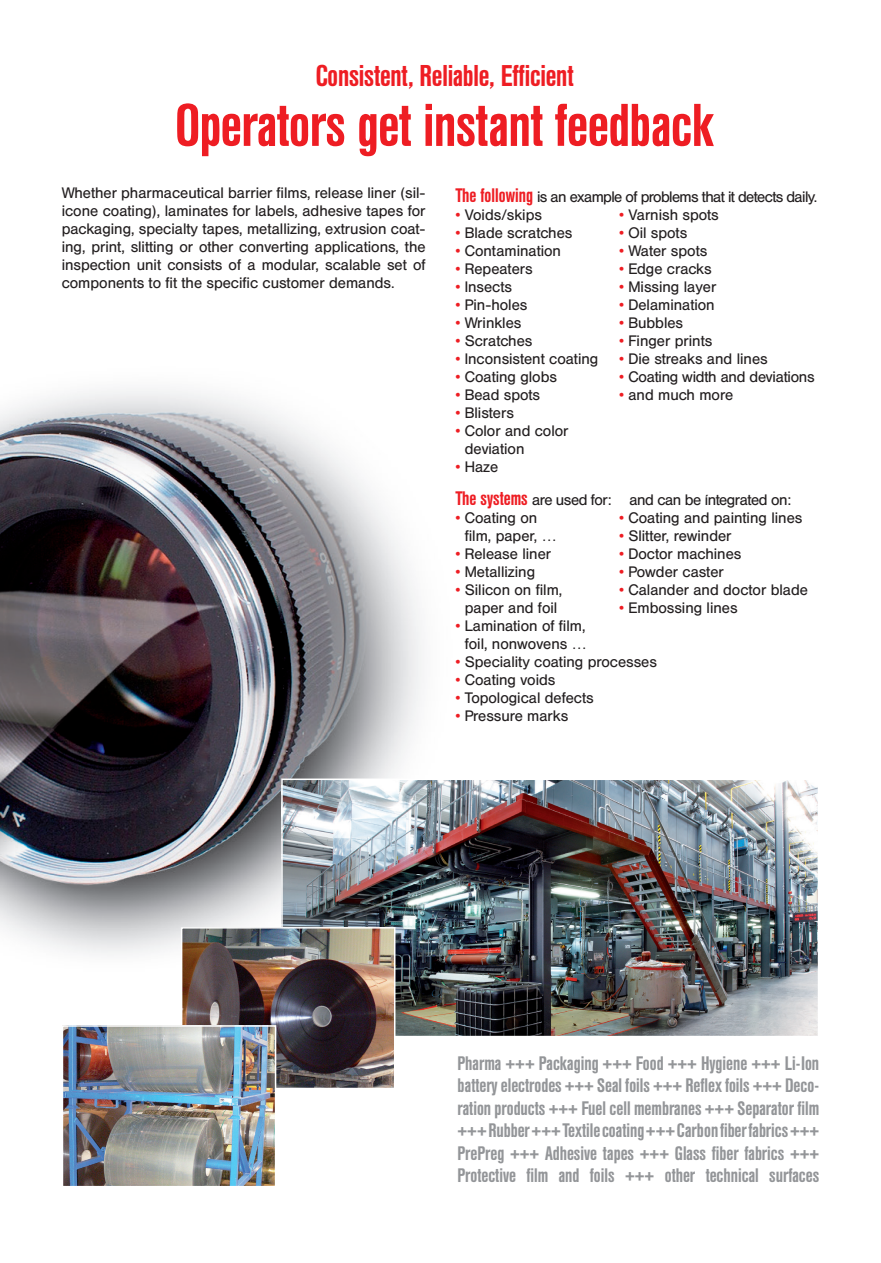
<style>
.page{position:relative;width:881px;height:1263px;background:#fff}
.page>*{position:absolute;margin:0;border:0;box-sizing:border-box;transform-origin:0 0}
.t1{font:500 60px "Helvetica Con BQ";letter-spacing:-.005em;color:#ee1d23}
.t2{font:500 30px "Helvetica Con BQ";letter-spacing:-.005em;color:#ee1d23}
.t3{font:500 19.5px/22.5px "Helvetica Con BQ";color:#939598;text-align:justify}
.t4{font:15px/18px "Helvetica BQ";color:#231f20;text-align:justify}
.t5{font:15px "Helvetica BQ";letter-spacing:-.04em;color:#231f20}
.t6{font:15px "Helvetica BQ";letter-spacing:-.03em;color:#231f20}
.s1{font-family:"Helvetica Con BQ";font-weight:500;font-size:19.5px;color:#ee1d23}
.s2{color:#ee1d23}
</style>
<div class="page">
<img style="left:0;top:389px;width:422px;height:566px">
<img style="left:284px;top:781px;width:532px;height:253px">
<div style="left:281px;top:778px;width:538px;height:259px;border:2px solid #fff"></div>
<img style="left:184px;top:930px;width:208px;height:156px">
<div style="left:181px;top:927px;width:214px;height:162px;border:2px solid #fff"></div>
<img style="left:65px;top:1028px;width:208px;height:156px">
<div style="left:62px;top:1025px;width:214px;height:162px;border:2px solid #fff"></div>
<h2 class="t2" style="left:316px;top:59px;width:259px">Consistent, Reliable, Efficient</h2>
<h1 class="t1" style="left:175px;top:93px;width:540px">Operators get instant feedback</h1>
<p class="t4" style="left:62px;top:184px;width:365px">Whether pharmaceutical barrier films, release liner (sil&shy;icone coating), laminates for labels, adhesive tapes for packaging, specialty tapes, metallizing, extrusion coat&shy;ing, print, slitting or other converting applications, the inspection unit consists of a modular, scalable set of components to fit the specific customer demands.</p>
<p class="t5" style="left:455px;top:188px;width:363px"><span class="s1">The following</span> is an example of problems that it detects daily.</p>
<p class="t4" style="left:455px;top:206px;width:88px"><span class="s2">•</span> Voids/skips</p>
<p class="t4" style="left:618px;top:206px;width:101px"><span class="s2">•</span> Varnish spots</p>
<p class="t4" style="left:455px;top:224px;width:118px"><span class="s2">•</span> Blade scratches</p>
<p class="t4" style="left:618px;top:224px;width:70px"><span class="s2">•</span> Oil spots</p>
<p class="t4" style="left:455px;top:242px;width:107px"><span class="s2">•</span> Contamination</p>
<p class="t4" style="left:618px;top:242px;width:90px"><span class="s2">•</span> Water spots</p>
<p class="t4" style="left:455px;top:260px;width:79px"><span class="s2">•</span> Repeaters</p>
<p class="t4" style="left:618px;top:260px;width:94px"><span class="s2">•</span> Edge cracks</p>
<p class="t4" style="left:455px;top:278px;width:58px"><span class="s2">•</span> Insects</p>
<p class="t4" style="left:618px;top:278px;width:99px"><span class="s2">•</span> Missing layer</p>
<p class="t4" style="left:455px;top:296px;width:73px"><span class="s2">•</span> Pin-holes</p>
<p class="t4" style="left:618px;top:296px;width:97px"><span class="s2">•</span> Delamination</p>
<p class="t4" style="left:455px;top:314px;width:67px"><span class="s2">•</span> Wrinkles</p>
<p class="t4" style="left:618px;top:314px;width:66px"><span class="s2">•</span> Bubbles</p>
<p class="t4" style="left:455px;top:332px;width:78px"><span class="s2">•</span> Scratches</p>
<p class="t4" style="left:618px;top:332px;width:95px"><span class="s2">•</span> Finger prints</p>
<p class="t4" style="left:455px;top:350px;width:144px"><span class="s2">•</span> Inconsistent coating</p>
<p class="t4" style="left:618px;top:350px;width:150px"><span class="s2">•</span> Die streaks and lines</p>
<p class="t4" style="left:455px;top:368px;width:103px"><span class="s2">•</span> Coating globs</p>
<p class="t4" style="left:618px;top:368px;width:197px"><span class="s2">•</span> Coating width and deviations</p>
<p class="t4" style="left:455px;top:386px;width:86px"><span class="s2">•</span> Bead spots</p>
<p class="t4" style="left:618px;top:386px;width:116px"><span class="s2">•</span> and much more</p>
<p class="t4" style="left:455px;top:404px;width:60px"><span class="s2">•</span> Blisters</p>
<p class="t4" style="left:464px;top:422px;width:105px;text-indent:-9px"><span class="s2">•</span> Color and color deviation</p>
<p class="t4" style="left:455px;top:458px;width:44px"><span class="s2">•</span> Haze</p>
<p class="t6" style="left:455px;top:491px;width:337px"><span class="s1">The systems</span> are used for: and can be íntegrated on:</p>
<p class="t4" style="left:455px;top:509px;width:83px"><span class="s2">•</span> Coating on</p>
<p class="t4" style="left:618px;top:509px;width:185px"><span class="s2">•</span> Coating and painting lines</p>
<p class="t4" style="left:464px;top:527px;width:93px">film, paper, …</p>
<p class="t4" style="left:618px;top:527px;width:114px"><span class="s2">•</span> Slitter, rewinder</p>
<p class="t4" style="left:455px;top:545px;width:97px"><span class="s2">•</span> Release liner</p>
<p class="t4" style="left:618px;top:545px;width:124px"><span class="s2">•</span> Doctor machines</p>
<p class="t4" style="left:455px;top:563px;width:81px"><span class="s2">•</span> Metallizing</p>
<p class="t4" style="left:618px;top:563px;width:106px"><span class="s2">•</span> Powder caster</p>
<p class="t4" style="left:455px;top:581px;width:108px"><span class="s2">•</span> Silicon on film,</p>
<p class="t4" style="left:618px;top:581px;width:190px"><span class="s2">•</span> Calander and doctor blade</p>
<p class="t4" style="left:464px;top:599px;width:94px">paper and foil</p>
<p class="t4" style="left:618px;top:599px;width:120px"><span class="s2">•</span> Embossing lines</p>
<p class="t4" style="left:455px;top:617px;width:133px;text-align:right"><span class="s2">•</span> Lamination of film, foil, nonwovens …</p>
<p class="t4" style="left:455px;top:653px;width:203px"><span class="s2">•</span> Speciality coating processes</p>
<p class="t4" style="left:455px;top:671px;width:101px"><span class="s2">•</span> Coating voids</p>
<p class="t4" style="left:455px;top:689px;width:140px"><span class="s2">•</span> Topological defects</p>
<p class="t4" style="left:455px;top:707px;width:114px"><span class="s2">•</span> Pressure marks</p>
<p class="t3" style="left:457px;top:1052px;width:363px">Pharma +++ Packaging +++ Food +++ Hygiene +++ Li-Ion battery electrodes +++ Seal foils +++ Reflex foils +++ Deco&shy;ration products +++ Fuel cell membranes +++ Separator film +++ Rubber +++ Textile coating +++ Carbon fiber fabrics +++ PrePreg +++ Adhesive tapes +++ Glass fiber fabrics +++ Protective film and foils +++ other technical surfaces</p>
</div>
